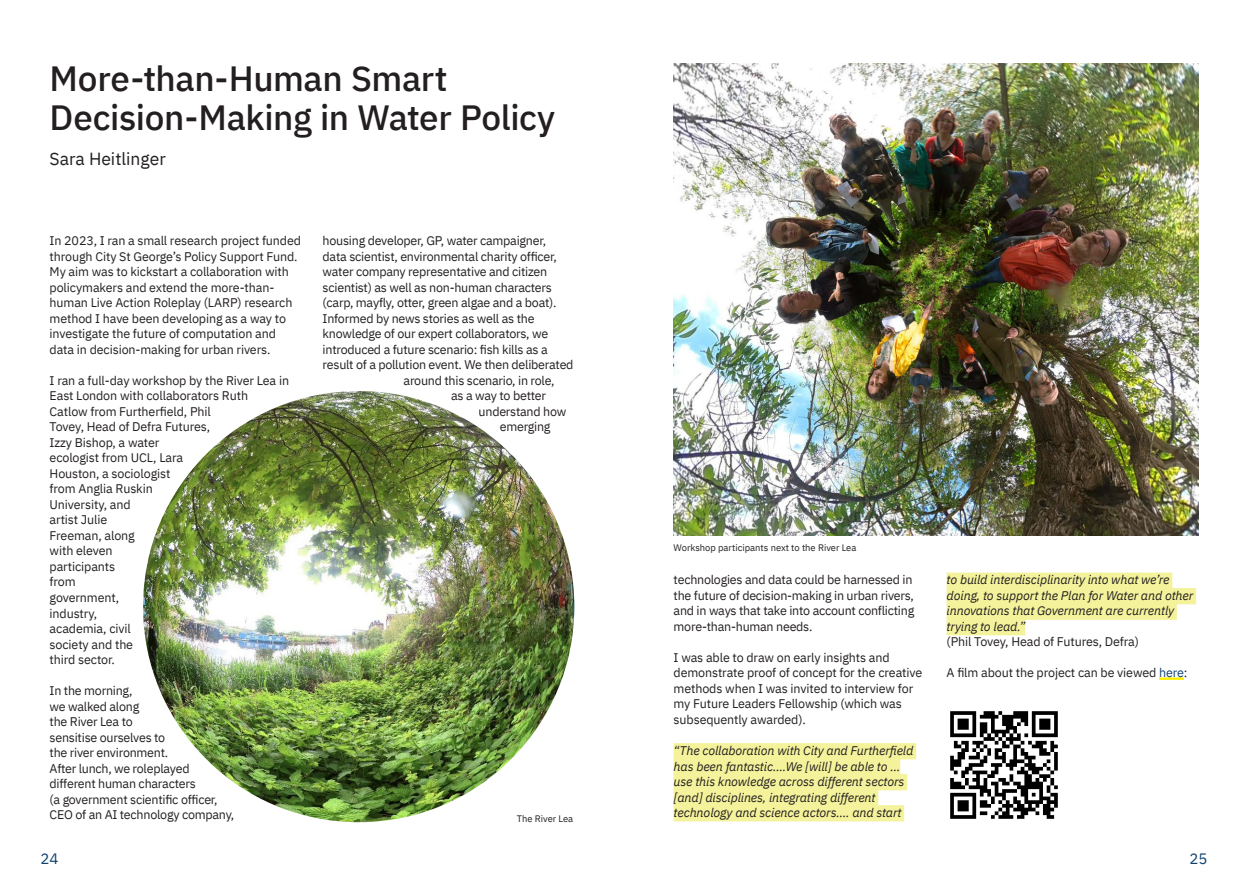
<style>
.page{position:relative;width:1248px;height:886px;background:#fff}
.page>*{position:absolute;margin:0;border:0;box-sizing:border-box;transform-origin:0 0}
.t1{font:500 35px/38.8px "IBM Plex Sans";letter-spacing:-.01em;color:#231f20}
.t2{font:17.5px "IBM Plex Sans";color:#231f20}
.t3{font:15px "IBM Plex Sans";color:#114270}
.t4{font:12.5px/15.5px "IBM Plex Sans";letter-spacing:-.02em;color:#231f20}
.t5{font:italic 12.5px/15.5px "IBM Plex Sans";letter-spacing:-.01em;color:#231f20}
.t6{font:9.38px "IBM Plex Sans";color:#231f20}
.s1{color:#114270}
</style>
<div class="page">
<div style="left:673px;top:743px;width:243px;height:16px;background:#f4f29b"></div>
<div style="left:673px;top:758px;width:227px;height:17px;background:#f4f29b"></div>
<div style="left:673px;top:774px;width:234px;height:16px;background:#f4f29b"></div>
<div style="left:673px;top:789px;width:205px;height:17px;background:#f4f29b"></div>
<div style="left:673px;top:805px;width:231px;height:16px;background:#f4f29b"></div>
<div style="left:946px;top:572px;width:226px;height:17px;background:#f4f29b"></div>
<div style="left:946px;top:588px;width:249px;height:16px;background:#f4f29b"></div>
<div style="left:946px;top:603px;width:230px;height:17px;background:#f4f29b"></div>
<div style="left:946px;top:619px;width:79px;height:16px;background:#f4f29b"></div>
<hr style="left:1158px;top:677px;width:25px;height:3px;background:#fff101">
<img style="left:673px;top:64px;width:525px;height:471px">
<img style="left:950px;top:711px;width:108px;height:108px">
<img style="left:143px;top:391px;width:431px;height:431px;border-radius:216px">
<p class="t1" style="left:50px;top:56px;width:507px">More-than-Human Smart<br>Decision-Making in Water Policy</p>
<p class="t2" style="left:50px;top:145px;width:118px">Sara Heitlinger</p>
<p class="t4" style="left:50px;top:232px;width:253px">In 2023, I ran a small research project funded through City St George’s Policy Support Fund.<br>My aim was to kickstart a collaboration with policymakers and extend the more-than&shy;human Live Action Roleplay (LARP) research method I have been developing as a way to investigate the future of computation and data in decision-making for urban rivers.</p>
<p class="t4" style="left:50px;top:372px;width:241px">I ran a full-day workshop by the River Lea in<br>East London with collaborators Ruth<br>Catlow from Furtherfield, Phil<br>Tovey, Head of Defra Futures,<br>Izzy Bishop, a water<br>ecologist from UCL, Lara<br>Houston, a sociologist<br>from Anglia Ruskin<br>University, and<br>artist Julie<br>Freeman, along<br>with eleven<br>participants<br>from<br>government,<br>industry,<br>academia, civil<br>society and the<br>third sector.</p>
<p class="t4" style="left:50px;top:682px;width:186px">In the morning,<br>we walked along<br>the River Lea to<br>sensitise ourselves to<br>the river environment.<br>After lunch, we roleplayed different human characters<br>(a government scientific officer,<br>CEO of an AI technology company,</p>
<p class="t4" style="left:322px;top:232px;width:225px">housing developer, GP, water campaigner,</p>
<p class="t4" style="left:322px;top:248px;width:236px">data scientist, environmental charity officer,</p>
<p class="t4" style="left:322px;top:263px;width:226px">water company representative and citizen</p>
<p class="t4" style="left:322px;top:279px;width:231px">scientist) as well as non-human characters</p>
<p class="t4" style="left:322px;top:294px;width:235px">(carp, mayfly, otter, green algae and a boat).</p>
<p class="t4" style="left:322px;top:310px;width:213px">Informed by news stories as well as the</p>
<p class="t4" style="left:322px;top:325px;width:227px">knowledge of our expert collaborators, we</p>
<p class="t4" style="left:322px;top:341px;width:226px">introduced a future scenario: fish kills as a</p>
<p class="t4" style="left:322px;top:356px;width:252px">result of a pollution event. We then deliberated</p>
<p class="t4" style="left:403px;top:372px;width:152px">around this scenario, in role,</p>
<p class="t4" style="left:451px;top:387px;width:96px">as a way to better</p>
<p class="t4" style="left:478px;top:403px;width:89px">understand how</p>
<p class="t4" style="left:500px;top:418px;width:52px">emerging</p>
<p class="t6" style="left:516px;top:811px;width:58px">The River Lea</p>
<p class="t6" style="left:673px;top:541px;width:184px">Workshop participants next to the River Lea</p>
<p class="t4" style="left:673px;top:571px;width:242px">technologies and data could be harnessed in the future of decision-making in urban rivers, and in ways that take into account conflicting more-than-human needs.</p>
<p class="t4" style="left:673px;top:649px;width:250px">I was able to draw on early insights and demonstrate proof of concept for the creative methods when I was invited to interview for my Future Leaders Fellowship (which was subsequently awarded).</p>
<p class="t5" style="left:673px;top:742px;width:241px">“The collaboration with City and Furtherfield has been fantastic….We [will] be able to … use this knowledge across different sectors [and] disciplines, integrating different technology and science actors…. and start</p>
<p class="t5" style="left:946px;top:571px;width:248px">to build interdisciplinarity into what we’re doing, to support the Plan for Water and other innovations that Government are currently trying to lead.”</p>
<p class="t4" style="left:946px;top:633px;width:194px">(Phil Tovey, Head of Futures, Defra)</p>
<p class="t4" style="left:946px;top:664px;width:242px">A film about the project can be viewed <span class="s1">here</span>:</p>
<p class="t3" style="left:41px;top:847px;width:20px">24</p>
<p class="t3" style="left:1189px;top:847px;width:20px">25</p>
</div>
